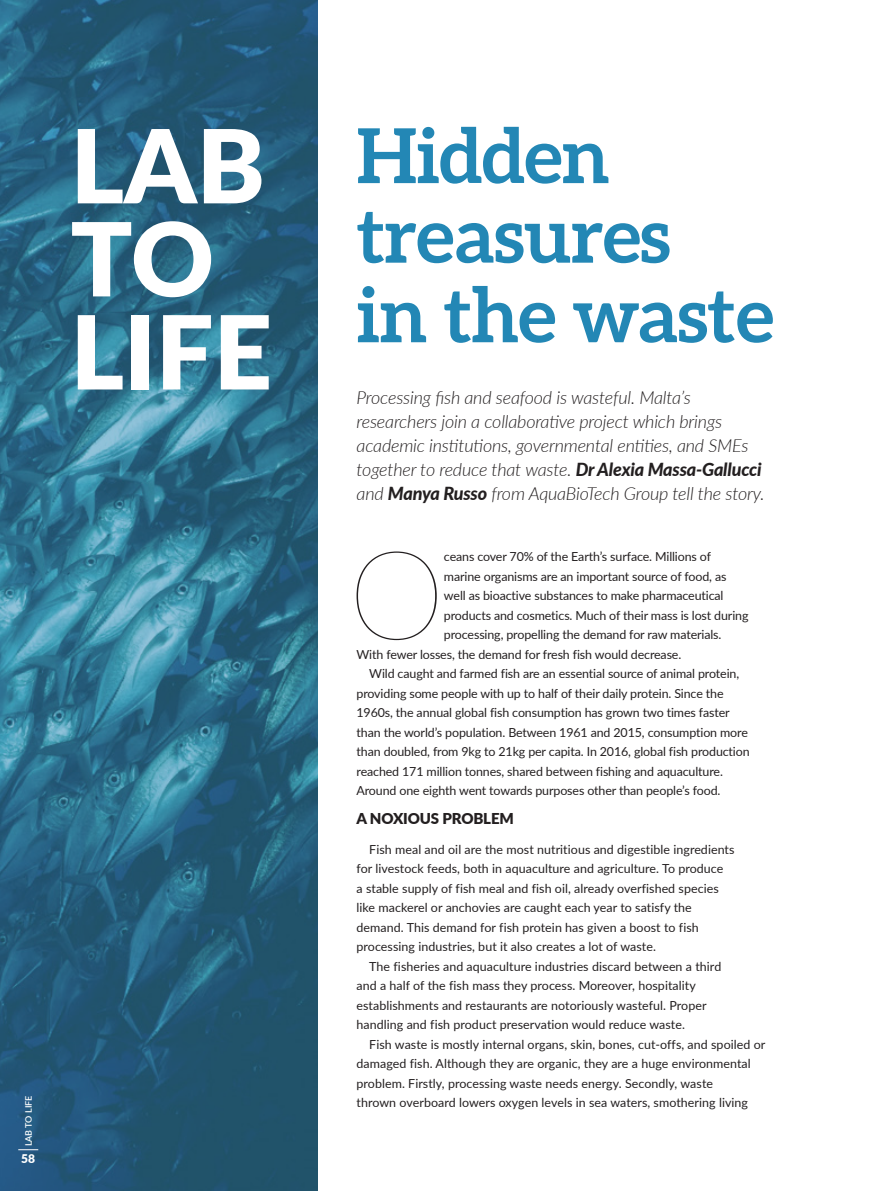
<style>
.page{position:relative;width:872px;height:1191px;background:#fff}
.page>*{position:absolute;margin:0;border:0;box-sizing:border-box;transform-origin:0 0}
.t1{font:100 123.9px "Lato";color:#231f20}
.t2{font:900 102px/93px "Lato";color:#fff}
.t3{font:700 75.75px/79.5px "Aleo";letter-spacing:-.01em;color:#2387b5}
.t4{font:italic 300 18px/24px "Lato";letter-spacing:-.01em;color:#231f20}
.t5{font:900 15px "Lato";letter-spacing:-.01em;color:#231f20}
.t6{font:12.45px/19.5px "Lato";letter-spacing:-.01em;color:#231f20}
.t7{font:900 12px "Lato";color:#fff}
.t8{font:600 9px "Lato";color:#fff}
.s1{font-weight:800}
</style>
<div class="page">
<svg style="left:0;top:0;width:317px;height:1191px;background:#2a6682"></svg>
<svg style="left:18px;top:1149px;width:20px;height:1px"></svg>
<h2 class="t2" style="left:71px;top:115px;width:203px">LAB<br>TO<br>LIFE</h2>
<p class="t8" style="left:22px;top:1146px;width:52px;rotate:-90deg">LAB TO LIFE</p>
<p class="t7" style="left:21px;top:1149px;width:15px">58</p>
<h3 class="t3" style="left:356px;top:115px;width:419px">Hidden treasures<br>in the waste</h3>
<p class="t4" style="left:356px;top:385px;width:409px">Processing fish and seafood is wasteful. Malta’s researchers join a collaborative project which brings academic institutions, governmental entities, and SMEs together to reduce that waste. <span class="s1">Dr Alexia Massa-Gallucci </span>and <span class="s1">Manya Russo</span> from AquaBioTech Group tell the story.</p>
<h1 class="t1" style="left:348px;top:511px;width:99px">O</h1>
<p class="t6" style="left:444px;top:546px;width:268px">ceans cover 70% of the Earth’s surface. Millions of</p>
<p class="t6" style="left:444px;top:566px;width:284px">marine organisms are an important source of food, as</p>
<p class="t6" style="left:444px;top:585px;width:281px">well as bioactive substances to make pharmaceutical</p>
<p class="t6" style="left:444px;top:605px;width:306px">products and cosmetics. Much of their mass is lost during</p>
<p class="t6" style="left:444px;top:624px;width:279px">processing, propelling the demand for raw materials.</p>
<p class="t6" style="left:356px;top:644px;width:326px">With fewer losses, the demand for fresh fish would decrease.</p>
<p class="t6" style="left:369px;top:663px;width:371px">Wild caught and farmed fish are an essential source of animal protein,</p>
<p class="t6" style="left:356px;top:683px;width:368px">providing some people with up to half of their daily protein. Since the</p>
<p class="t6" style="left:356px;top:702px;width:375px">1960s, the annual global fish consumption has grown two times faster</p>
<p class="t6" style="left:356px;top:722px;width:393px">than the world’s population. Between 1961 and 2015, consumption more</p>
<p class="t6" style="left:356px;top:741px;width:395px">than doubled, from 9kg to 21kg per capita. In 2016, global fish production</p>
<p class="t6" style="left:356px;top:761px;width:368px">reached 171 million tonnes, shared between fishing and aquaculture.</p>
<p class="t6" style="left:356px;top:780px;width:365px">Around one eighth went towards purposes other than people’s food.</p>
<p class="t5" style="left:356px;top:807px;width:159px">A NOXIOUS PROBLEM</p>
<p class="t6" style="left:356px;top:839px;width:379px;text-indent:13px">Fish meal and oil are the most nutritious and digestible ingredients for livestock feeds, both in aquaculture and agriculture. To produce<br>a stable supply of fish meal and fish oil, already overfished species like mackerel or anchovies are caught each year to satisfy the demand. This demand for fish protein has given a boost to fish processing industries, but it also creates a lot of waste.</p>
<p class="t6" style="left:356px;top:956px;width:366px;text-indent:13px">The fisheries and aquaculture industries discard between a third and a half of the fish mass they process. Moreover, hospitality establishments and restaurants are notoriously wasteful. Proper handling and fish product preservation would reduce waste.</p>
<p class="t6" style="left:356px;top:1034px;width:410px;text-indent:13px">Fish waste is mostly internal organs, skin, bones, cut-offs, and spoiled or damaged fish. Although they are organic, they are a huge environmental problem. Firstly, processing waste needs energy. Secondly, waste<br>thrown overboard lowers oxygen levels in sea waters, smothering living</p>
</div>
